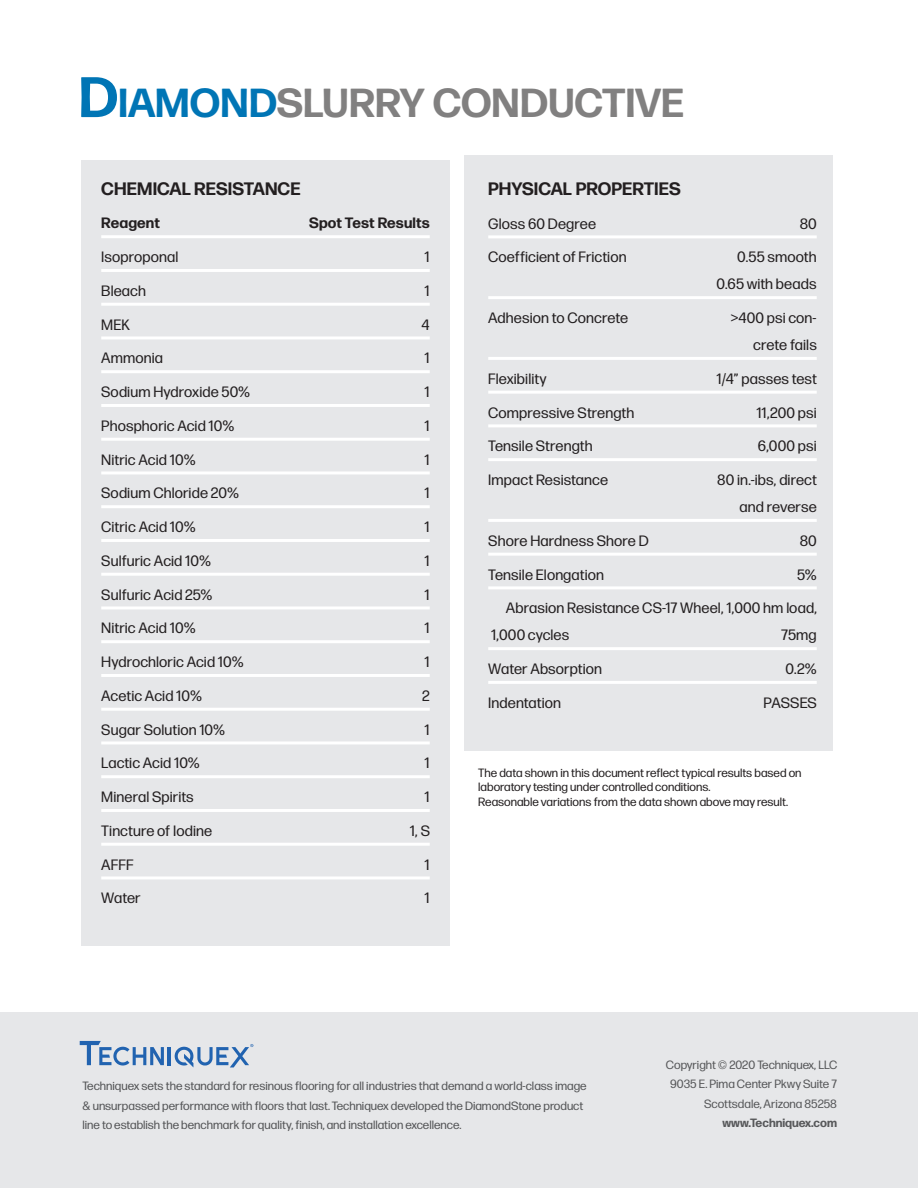
<style>
.page{position:relative;width:918px;height:1188px;background:#fff}
.page>*{position:absolute;margin:0;border:0;box-sizing:border-box;transform-origin:0 0}
.t1{font:700 40.5px "Forma DJR Text";color:#818080}
.t2{font:700 18px "Forma DJR Text";color:#231f20}
.t3{font:15px/27px "Forma DJR Text";letter-spacing:.005em;color:#231f20;text-align:right}
.t4{font:700 15px "Forma DJR Text";letter-spacing:.005em;color:#231f20}
.t5{font:12px/19.5px "Forma DJR Text";color:#545557}
.t6{font:12px/14.4px "Forma DJR Text";color:#231f20}
.t7{font:12px/19.5px "Forma DJR Text";color:#57585a;text-align:right}
.t8{font:700 12px "Forma DJR Text";color:#57585a}
.s1{font-size:57px;color:#0075b5}
.s2{color:#0075b5}
</style>
<div class="page">
<div style="left:81px;top:160px;width:369px;height:786px;background:#e6e7e9"></div>
<hr style="left:101px;top:235px;width:329px;height:3px;background:#fff">
<hr style="left:101px;top:269px;width:329px;height:3px;background:#fff">
<hr style="left:101px;top:303px;width:329px;height:3px;background:#fff">
<hr style="left:101px;top:336px;width:329px;height:3px;background:#fff">
<hr style="left:101px;top:370px;width:329px;height:3px;background:#fff">
<hr style="left:101px;top:404px;width:329px;height:3px;background:#fff">
<hr style="left:101px;top:438px;width:329px;height:3px;background:#fff">
<hr style="left:101px;top:471px;width:329px;height:3px;background:#fff">
<hr style="left:101px;top:505px;width:329px;height:3px;background:#fff">
<hr style="left:101px;top:539px;width:329px;height:3px;background:#fff">
<hr style="left:101px;top:573px;width:329px;height:3px;background:#fff">
<hr style="left:101px;top:606px;width:329px;height:3px;background:#fff">
<hr style="left:101px;top:640px;width:329px;height:3px;background:#fff">
<hr style="left:101px;top:674px;width:329px;height:3px;background:#fff">
<hr style="left:101px;top:708px;width:329px;height:3px;background:#fff">
<hr style="left:101px;top:741px;width:329px;height:3px;background:#fff">
<hr style="left:101px;top:775px;width:329px;height:3px;background:#fff">
<hr style="left:101px;top:809px;width:329px;height:3px;background:#fff">
<hr style="left:101px;top:843px;width:329px;height:3px;background:#fff">
<hr style="left:101px;top:876px;width:329px;height:3px;background:#fff">
<div style="left:464px;top:155px;width:369px;height:595px;background:#e6e7e9"></div>
<hr style="left:488px;top:235px;width:329px;height:3px;background:#fff">
<hr style="left:488px;top:296px;width:329px;height:3px;background:#fff">
<hr style="left:488px;top:357px;width:329px;height:3px;background:#fff">
<hr style="left:488px;top:391px;width:329px;height:3px;background:#fff">
<hr style="left:488px;top:424px;width:329px;height:3px;background:#fff">
<hr style="left:488px;top:458px;width:329px;height:3px;background:#fff">
<hr style="left:488px;top:519px;width:329px;height:3px;background:#fff">
<hr style="left:488px;top:553px;width:329px;height:3px;background:#fff">
<hr style="left:488px;top:586px;width:329px;height:3px;background:#fff">
<hr style="left:488px;top:647px;width:329px;height:3px;background:#fff">
<hr style="left:488px;top:681px;width:329px;height:3px;background:#fff">
<div style="left:0;top:1012px;width:918px;height:176px;background:#e6e7e9"></div>
<hr style="left:168px;top:1047px;width:3px;height:18px;background:#2163b0">
<svg style="left:80px;top:1041px;width:84px;height:25px"></svg>
<svg style="left:175px;top:1044px;width:78px;height:23px"></svg>
<h1 class="t1" style="left:79px;top:87px;width:607px"><span class="s1">D</span><span class="s2">IAMOND</span>SLURRY CONDUCTIVE</h1>
<p class="t2" style="left:101px;top:181px;width:201px">CHEMICAL RESISTANCE</p>
<p class="t4" style="left:101px;top:217px;width:60px">Reagent</p>
<p class="t4" style="left:309px;top:217px;width:122px">Spot Test Results</p>
<p class="t3" style="left:101px;top:245px;width:79px">Isoproponal</p>
<p class="t3" style="left:425px;top:245px;width:7px">1</p>
<p class="t3" style="left:101px;top:279px;width:46px">Bleach</p>
<p class="t3" style="left:425px;top:279px;width:7px">1</p>
<p class="t3" style="left:101px;top:312px;width:30px">MEK</p>
<p class="t3" style="left:422px;top:312px;width:10px">4</p>
<p class="t3" style="left:101px;top:346px;width:63px">Ammonia</p>
<p class="t3" style="left:425px;top:346px;width:7px">1</p>
<p class="t3" style="left:101px;top:380px;width:151px">Sodium Hydroxide 50%</p>
<p class="t3" style="left:425px;top:380px;width:7px">1</p>
<p class="t3" style="left:101px;top:414px;width:135px">Phosphoric Acid 10%</p>
<p class="t3" style="left:425px;top:414px;width:7px">1</p>
<p class="t3" style="left:101px;top:447px;width:96px">Nitric Acid 10%</p>
<p class="t3" style="left:425px;top:447px;width:7px">1</p>
<p class="t3" style="left:101px;top:481px;width:139px">Sodium Chloride 20%</p>
<p class="t3" style="left:425px;top:481px;width:7px">1</p>
<p class="t3" style="left:101px;top:515px;width:96px">Citric Acid 10%</p>
<p class="t3" style="left:425px;top:515px;width:7px">1</p>
<p class="t3" style="left:101px;top:549px;width:111px">Sulfuric Acid 10%</p>
<p class="t3" style="left:425px;top:549px;width:7px">1</p>
<p class="t3" style="left:101px;top:582px;width:113px">Sulfuric Acid 25%</p>
<p class="t3" style="left:425px;top:582px;width:7px">1</p>
<p class="t3" style="left:101px;top:616px;width:96px">Nitric Acid 10%</p>
<p class="t3" style="left:425px;top:616px;width:7px">1</p>
<p class="t3" style="left:101px;top:650px;width:144px">Hydrochloric Acid 10%</p>
<p class="t3" style="left:425px;top:650px;width:7px">1</p>
<p class="t3" style="left:101px;top:684px;width:102px">Acetic Acid 10%</p>
<p class="t3" style="left:422px;top:684px;width:9px">2</p>
<p class="t3" style="left:101px;top:717px;width:125px">Sugar Solution 10%</p>
<p class="t3" style="left:425px;top:717px;width:7px">1</p>
<p class="t3" style="left:101px;top:751px;width:100px">Lactic Acid 10%</p>
<p class="t3" style="left:425px;top:751px;width:7px">1</p>
<p class="t3" style="left:101px;top:785px;width:94px">Mineral Spirits</p>
<p class="t3" style="left:425px;top:785px;width:7px">1</p>
<p class="t3" style="left:101px;top:819px;width:113px">Tincture of Iodine</p>
<p class="t3" style="left:410px;top:819px;width:22px">1, S</p>
<p class="t3" style="left:101px;top:852px;width:34px">AFFF</p>
<p class="t3" style="left:425px;top:852px;width:7px">1</p>
<p class="t3" style="left:101px;top:886px;width:41px">Water</p>
<p class="t3" style="left:425px;top:886px;width:7px">1</p>
<p class="t2" style="left:488px;top:181px;width:194px">PHYSICAL PROPERTIES</p>
<p class="t3" style="left:488px;top:211px;width:109px">Gloss 60 Degree</p>
<p class="t3" style="left:800px;top:211px;width:19px">80</p>
<p class="t3" style="left:488px;top:245px;width:140px">Coefficient of Friction</p>
<p class="t3" style="left:716px;top:245px;width:102px">0.55 smooth<br>0.65 with beads</p>
<p class="t3" style="left:488px;top:306px;width:141px">Adhesion to Concrete</p>
<p class="t3" style="left:731px;top:306px;width:88px">&gt;400 psi con&shy;crete fails</p>
<p class="t3" style="left:488px;top:367px;width:60px">Flexibility</p>
<p class="t3" style="left:717px;top:367px;width:102px">1/4” passes test</p>
<p class="t3" style="left:488px;top:400px;width:148px">Compressive Strength</p>
<p class="t3" style="left:757px;top:400px;width:62px">11,200 psi</p>
<p class="t3" style="left:488px;top:434px;width:106px">Tensile Strength</p>
<p class="t3" style="left:758px;top:434px;width:60px">6,000 psi</p>
<p class="t3" style="left:488px;top:468px;width:122px">Impact Resistance</p>
<p class="t3" style="left:717px;top:468px;width:101px">80 in.-ibs, direct and reverse</p>
<p class="t3" style="left:488px;top:529px;width:162px">Shore Hardness Shore D</p>
<p class="t3" style="left:800px;top:529px;width:19px">80</p>
<p class="t3" style="left:488px;top:562px;width:117px">Tensile Elongation</p>
<p class="t3" style="left:797px;top:562px;width:21px">5%</p>
<p class="t3" style="left:491px;top:596px;width:327px;text-align:left;text-indent:15px">Abrasion Resistance CS-17 Wheel, 1,000 hm load,<br>1,000 cycles</p>
<p class="t3" style="left:781px;top:623px;width:37px">75mg</p>
<p class="t3" style="left:488px;top:657px;width:115px">Water Absorption</p>
<p class="t3" style="left:785px;top:657px;width:33px">0.2%</p>
<p class="t3" style="left:488px;top:691px;width:74px">Indentation</p>
<p class="t3" style="left:764px;top:691px;width:55px">PASSES</p>
<p class="t6" style="left:478px;top:767px;width:325px">The data shown in this document reflect typical results based on laboratory testing under controlled conditions.<br>Reasonable variations from the data shown above may result.</p>
<p class="t5" style="left:83px;top:1078px;width:506px">Techniquex sets the standard for resinous flooring for all industries that demand a world-class image &amp; unsurpassed performance with floors that last. Techniquex developed the DiamondStone product line to establish the benchmark for quality, finish, and installation excellence.</p>
<p class="t7" style="left:666px;top:1056px;width:173px">Copyright © 2020 Techniquex, LLC<br>9035 E. Pima Center Pkwy Suite 7<br>Scottsdale, Arizona 85258</p>
<p class="t8" style="left:722px;top:1118px;width:116px">www.Techniquex.com</p>
</div>
